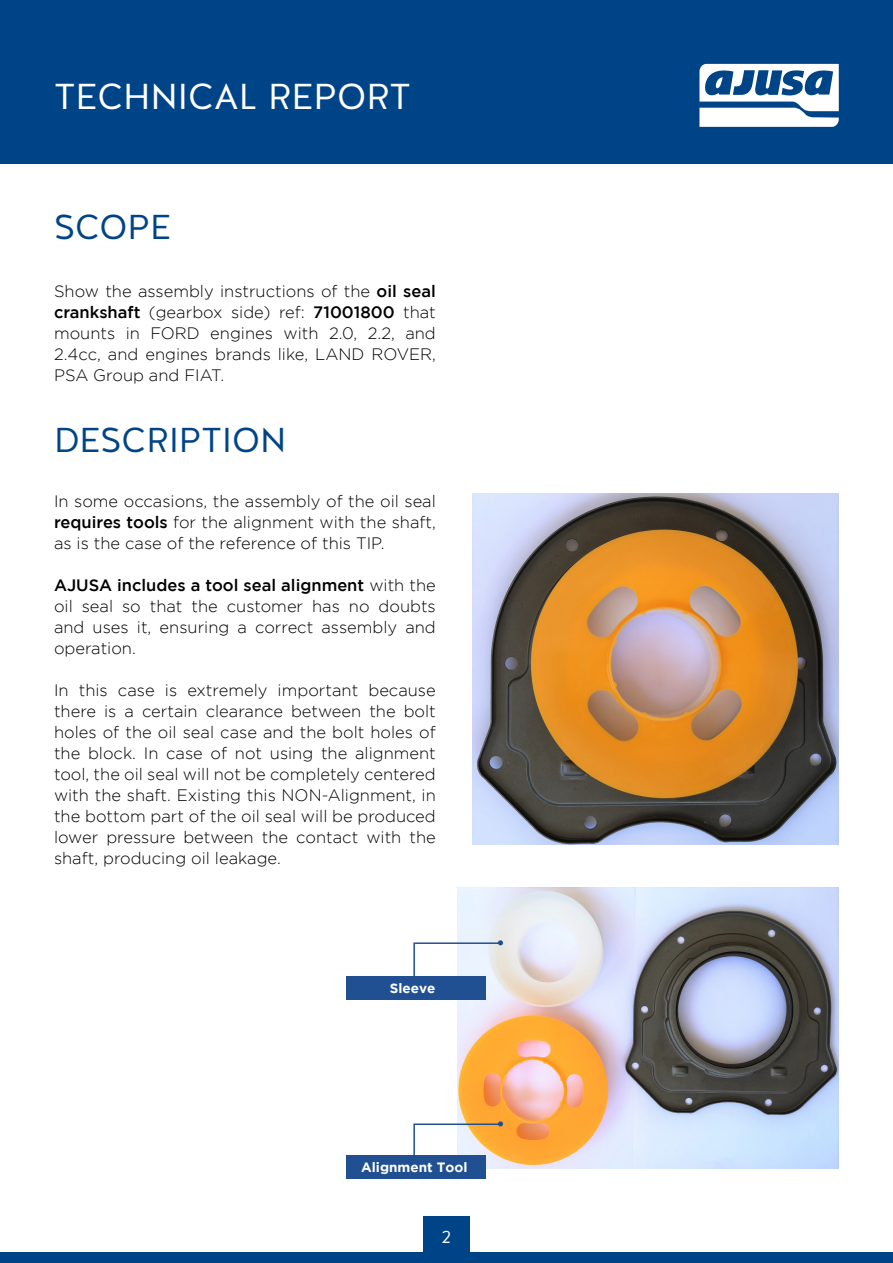
<style>
.page{position:relative;width:893px;height:1263px;background:#fff}
.page>*{position:absolute;margin:0;border:0;box-sizing:border-box;transform-origin:0 0}
.t1{font:36px "Halis GR";color:#fff}
.t2{font:34.5px "Halis GR";color:#048}
.t3{font:18px "Halis GR";color:#fff}
.t4{font:300 16.5px/21px "Gotham";color:#000;text-align:justify}
.t5{font:700 13.5px "Gotham";color:#fff}
.s1{font-weight:500}
</style>
<div class="page">
<div style="left:0;top:0;width:893px;height:163px;background:#048"></div>
<svg style="left:699px;top:64px;width:140px;height:63px"></svg>
<div style="left:0;top:1252px;width:893px;height:11px;background:#048"></div>
<div style="left:423px;top:1216px;width:47px;height:46px;background:#048"></div>
<img style="left:472px;top:494px;width:367px;height:350px">
<img style="left:457px;top:887px;width:382px;height:281px">
<div style="left:346px;top:976px;width:140px;height:24px;background:#205092"></div>
<div style="left:346px;top:1156px;width:140px;height:23px;background:#205092"></div>
<svg style="left:413px;top:940px;width:90px;height:38px"></svg>
<svg style="left:413px;top:1121px;width:90px;height:38px"></svg>
<h1 class="t1" style="left:54px;top:73px;width:358px">TECHNICAL REPORT</h1>
<h2 class="t2" style="left:54px;top:204px;width:119px">SCOPE</h2>
<p class="t4" style="left:54px;top:280px;width:383px">Show the assembly instructions of the <span class="s1">oil seal crankshaft</span> (gearbox side) ref: <span class="s1">71001800</span> that mounts in FORD engines with 2.0, 2.2, and 2.4cc, and engines brands like, LAND ROVER, PSA Group and FIAT.</p>
<h2 class="t2" style="left:54px;top:418px;width:234px">DESCRIPTION</h2>
<p class="t4" style="left:54px;top:490px;width:383px">In some occasions, the assembly of the oil seal <span class="s1">requires tools</span> for the alignment with the shaft, as is the case of the reference of this TIP.</p>
<p class="t4" style="left:54px;top:574px;width:383px"><span class="s1">AJUSA includes a tool seal alignment</span> with the oil seal so that the customer has no doubts and uses it, ensuring a correct assembly and operation.</p>
<p class="t4" style="left:54px;top:679px;width:383px">In this case is extremely important because there is a certain clearance between the bolt holes of the oil seal case and the bolt holes of the block. In case of not using the alignment tool, the oil seal will not be completely centered with the shaft. Existing this NON-Alignment, in the bottom part of the oil seal will be produced lower pressure between the contact with the shaft, producing oil leakage.</p>
<p class="t5" style="left:390px;top:980px;width:47px">Sleeve</p>
<p class="t5" style="left:361px;top:1159px;width:108px">Alignment Tool</p>
<p class="t3" style="left:442px;top:1225px;width:11px">2</p>
</div>
